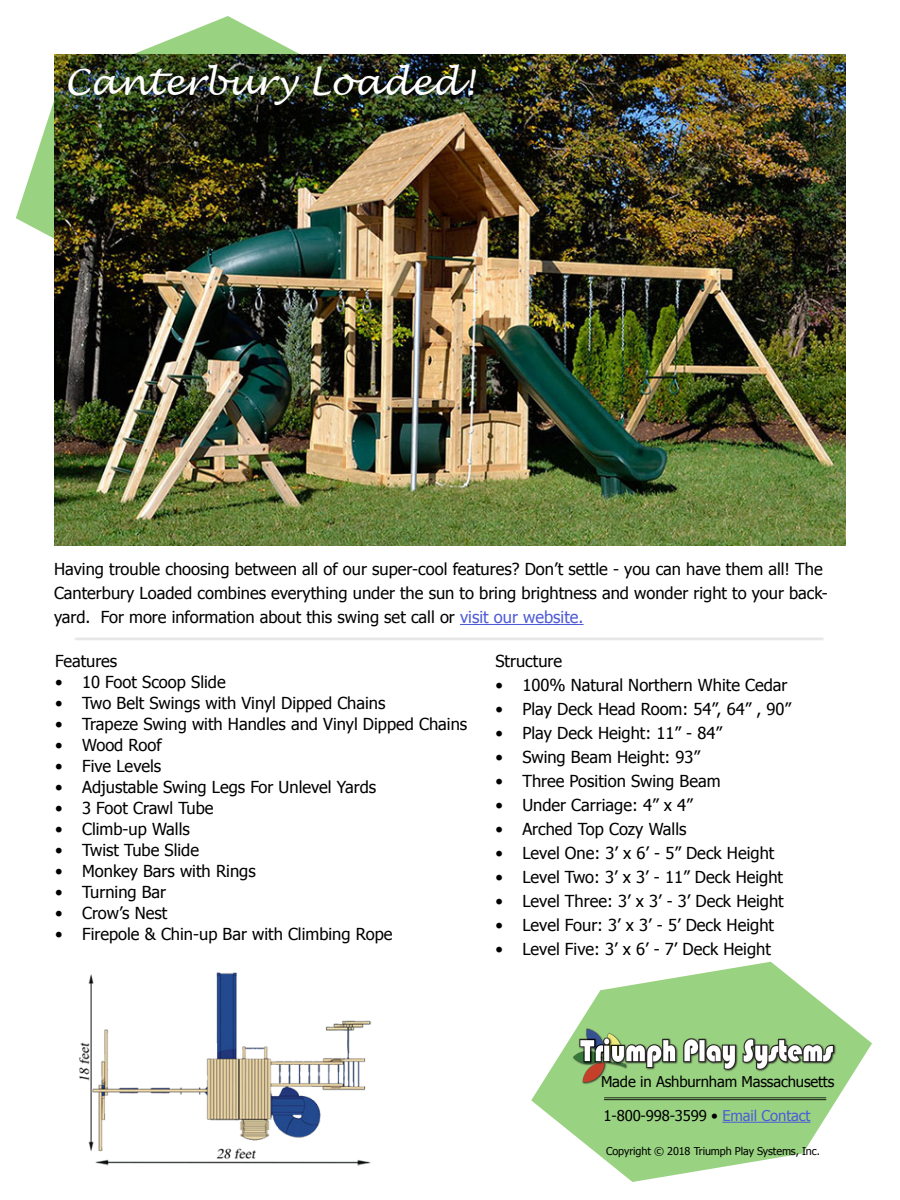
<style>
.page{position:relative;width:900px;height:1200px;background:#fff}
.page>*{position:absolute;margin:0;border:0;box-sizing:border-box;transform-origin:0 0}
.t1{font:italic 36px "Lucida Handwriting";color:#fff}
.t2{font:16.5px/24px "Tahoma";color:#000}
.t3{font:14.85px "Tahoma";letter-spacing:-.01em;color:#000}
.t4{font:10.8px "Tahoma";letter-spacing:-.01em;color:#000}
.s1{color:#4f5cd6}
</style>
<div class="page">
<svg style="left:16px;top:16px;width:283px;height:223px"></svg>
<hr style="left:460px;top:624px;width:124px;height:1px;background:#4f5cd6">
<hr style="left:76px;top:638px;width:747px;height:2px;background:#bbb">
<svg style="left:531px;top:962px;width:341px;height:220px;fill:#99d381"></svg>
<img style="left:572px;top:1025px;width:265px;height:64px">
<hr style="left:722px;top:1122px;width:89px;height:1px;background:#4f5cd6">
<hr style="left:604px;top:1097px;width:222px;height:1px;background:#000">
<hr style="left:604px;top:1099px;width:222px;height:1px;background:#000">
<img style="left:54px;top:54px;width:792px;height:492px">
<img style="left:79px;top:972px;width:293px;height:194px">
<h1 class="t1" style="left:64px;top:61px;width:411px">Canterbury Loaded!</h1>
<p class="t2" style="left:54px;top:557px;width:775px">Having trouble choosing between all of our super-cool features? Don’t settle - you can have them all! The<br>Canterbury Loaded combines everything under the sun to bring brightness and wonder right to your back&shy;yard. For more information about this swing set call or <span class="s1">visit our website.</span></p>
<p class="t2" style="left:55px;top:649px;width:64px">Features</p>
<p class="t2" style="left:55px;top:670px;width:172px">• 10 Foot Scoop Slide</p>
<p class="t2" style="left:55px;top:691px;width:332px">• Two Belt Swings with Vinyl Dipped Chains</p>
<p class="t2" style="left:55px;top:712px;width:414px">• Trapeze Swing with Handles and Vinyl Dipped Chains</p>
<p class="t2" style="left:55px;top:733px;width:108px">• Wood Roof</p>
<p class="t2" style="left:55px;top:754px;width:108px">• Five Levels</p>
<p class="t2" style="left:55px;top:775px;width:323px">• Adjustable Swing Legs For Unlevel Yards</p>
<p class="t2" style="left:55px;top:796px;width:160px">• 3 Foot Crawl Tube</p>
<p class="t2" style="left:55px;top:817px;width:136px">• Climb-up Walls</p>
<p class="t2" style="left:55px;top:838px;width:145px">• Twist Tube Slide</p>
<p class="t2" style="left:55px;top:859px;width:202px">• Monkey Bars with Rings</p>
<p class="t2" style="left:55px;top:880px;width:113px">• Turning Bar</p>
<p class="t2" style="left:55px;top:901px;width:114px">• Crow’s Nest</p>
<p class="t2" style="left:55px;top:922px;width:339px">• Firepole &amp; Chin-up Bar with Climbing Rope</p>
<p class="t2" style="left:495px;top:649px;width:68px">Structure</p>
<p class="t2" style="left:495px;top:673px;width:294px">• 100% Natural Northern White Cedar</p>
<p class="t2" style="left:495px;top:697px;width:297px">• Play Deck Head Room: 54”, 64” , 90”</p>
<p class="t2" style="left:495px;top:721px;width:228px">• Play Deck Height: 11” - 84”</p>
<p class="t2" style="left:495px;top:745px;width:206px">• Swing Beam Height: 93”</p>
<p class="t2" style="left:495px;top:769px;width:227px">• Three Position Swing Beam</p>
<p class="t2" style="left:495px;top:793px;width:199px">• Under Carriage: 4” x 4”</p>
<p class="t2" style="left:495px;top:817px;width:193px">• Arched Top Cozy Walls</p>
<p class="t2" style="left:495px;top:841px;width:281px">• Level One: 3’ x 6’ - 5” Deck Height</p>
<p class="t2" style="left:495px;top:865px;width:289px">• Level Two: 3’ x 3’ - 11” Deck Height</p>
<p class="t2" style="left:495px;top:889px;width:290px">• Level Three: 3’ x 3’ - 3’ Deck Height</p>
<p class="t2" style="left:495px;top:913px;width:280px">• Level Four: 3’ x 3’ - 5’ Deck Height</p>
<p class="t2" style="left:495px;top:937px;width:277px">• Level Five: 3’ x 6’ - 7’ Deck Height</p>
<p class="t3" style="left:601px;top:1073px;width:235px">Made in Ashburnham Massachusetts</p>
<p class="t3" style="left:604px;top:1106px;width:208px">1-800-998-3599 • <span class="s1">Email Contact</span></p>
<p class="t4" style="left:606px;top:1144px;width:215px">Copyright © 2018 Triumph Play Systems, Inc.</p>
</div>
